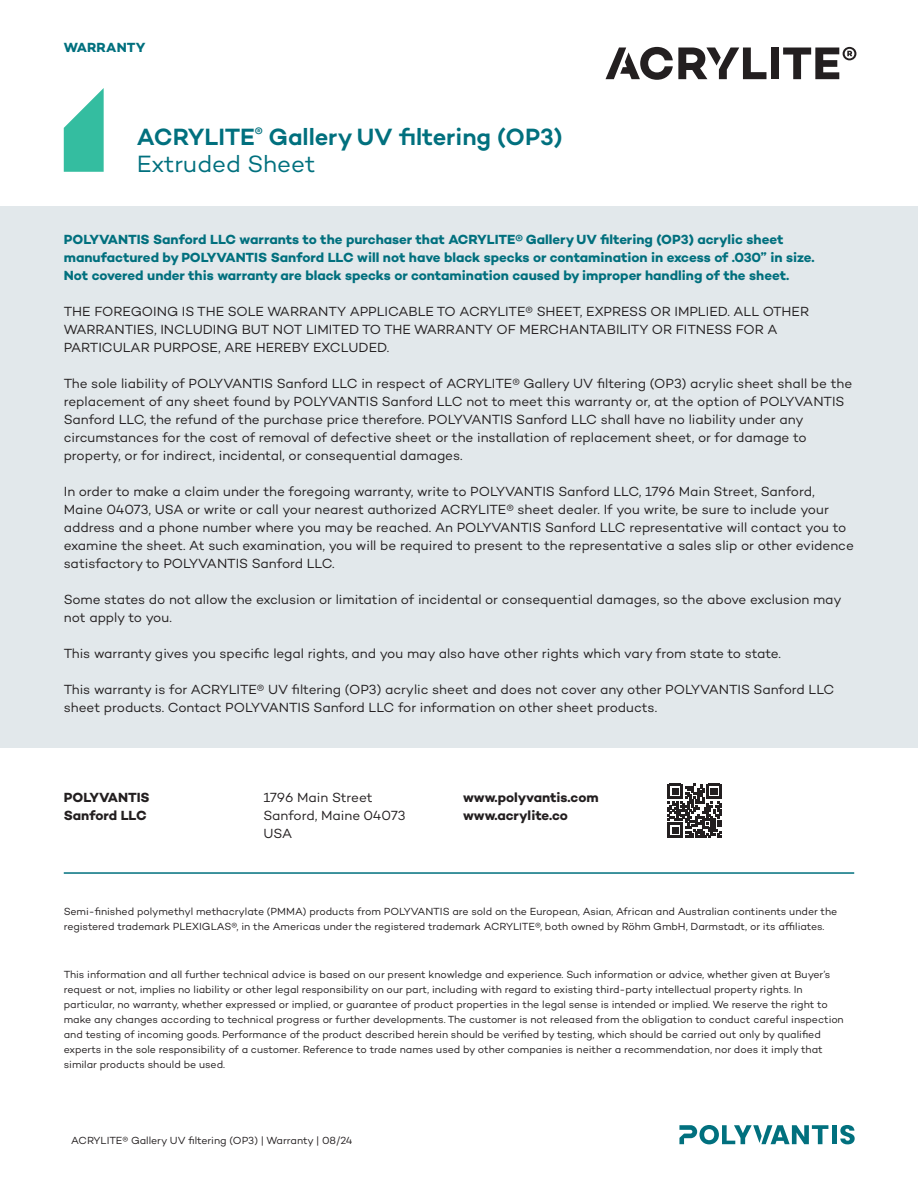
<style>
.page{position:relative;width:918px;height:1188px;background:#fff}
.page>*{position:absolute;margin:0;border:0;box-sizing:border-box;transform-origin:0 0}
.t1{font:600 24px/27px "Campton";color:#01707e}
.Fließtext{font:13.5px/18px "Campton";letter-spacing:-.005em;color:#231f20}
.Fließtext-2{font:700 13.5px/18px "Campton";color:#01707e}
.Fließtext-3{font:700 13.5px/18px "Campton";color:#231f20}
.Fließtext_klein{font:10.5px/15px "Campton";letter-spacing:-.005em;color:#231f20}
.s1{font-weight:400}
</style>
<div class="page">
<svg style="left:679px;top:1125px;width:149px;height:19px"></svg>
<hr style="left:832px;top:1125px;width:4px;height:19px;background:#01707e">
<svg style="left:840px;top:1125px;width:15px;height:19px"></svg>
<div style="left:771px;top:48px;width:8px;height:31px;background:#231f20"></div>
<svg style="left:783px;top:47px;width:73px;height:32px"></svg>
<svg style="left:606px;top:47px;width:160px;height:33px"></svg>
<svg style="left:64px;top:88px;width:40px;height:84px"></svg>
<div style="left:0;top:206px;width:918px;height:542px;background:#e2e8eb"></div>
<hr style="left:64px;top:872px;width:790px;height:2px;background:#01707e">
<svg style="left:668px;top:784px;width:54px;height:54px"></svg>
<p class="Fließtext-2" style="left:64px;top:38px;width:83px">WARRANTY</p>
<h1 class="t1" style="left:137px;top:122px;width:427px">ACRYLITE<sup>®</sup> Gallery UV filtering (OP3)<br><span class="s1">Extruded Sheet</span></h1>
<p class="Fließtext-2" style="left:64px;top:230px;width:752px">POLYVANTIS Sanford LLC warrants to the purchaser that ACRYLITE® Gallery UV filtering (OP3) acrylic sheet manufactured by POLYVANTIS Sanford LLC will not have black specks or contamination in excess of .030” in size.<br>Not covered under this warranty are black specks or contamination caused by improper handling of the sheet.</p>
<p class="Fließtext" style="left:64px;top:302px;width:747px">THE FOREGOING IS THE SOLE WARRANTY APPLICABLE TO ACRYLITE® SHEET, EXPRESS OR IMPLIED. ALL OTHER<br>WARRANTIES, INCLUDING BUT NOT LIMITED TO THE WARRANTY OF MERCHANTABILITY OR FITNESS FOR A<br>PARTICULAR PURPOSE, ARE HEREBY EXCLUDED.</p>
<p class="Fließtext" style="left:64px;top:374px;width:790px">The sole liability of POLYVANTIS Sanford LLC in respect of ACRYLITE® Gallery UV filtering (OP3) acrylic sheet shall be the replacement of any sheet found by POLYVANTIS Sanford LLC not to meet this warranty or, at the option of POLYVANTIS Sanford LLC, the refund of the purchase price therefore. POLYVANTIS Sanford LLC shall have no liability under any circumstances for the cost of removal of defective sheet or the installation of replacement sheet, or for damage to property, or for indirect, incidental, or consequential damages.</p>
<p class="Fließtext" style="left:64px;top:482px;width:792px">In order to make a claim under the foregoing warranty, write to POLYVANTIS Sanford LLC, 1796 Main Street, Sanford, Maine 04073, USA or write or call your nearest authorized ACRYLITE® sheet dealer. If you write, be sure to include your address and a phone number where you may be reached. An POLYVANTIS Sanford LLC representative will contact you to examine the sheet. At such examination, you will be required to present to the representative a sales slip or other evidence satisfactory to POLYVANTIS Sanford LLC.</p>
<p class="Fließtext" style="left:64px;top:590px;width:779px">Some states do not allow the exclusion or limitation of incidental or consequential damages, so the above exclusion may not apply to you.</p>
<p class="Fließtext" style="left:64px;top:644px;width:719px">This warranty gives you specific legal rights, and you may also have other rights which vary from state to state.</p>
<p class="Fließtext" style="left:64px;top:680px;width:772px">This warranty is for ACRYLITE® UV filtering (OP3) acrylic sheet and does not cover any other POLYVANTIS Sanford LLC sheet products. Contact POLYVANTIS Sanford LLC for information on other sheet products.</p>
<p class="Fließtext-3" style="left:64px;top:788px;width:87px">POLYVANTIS<br>Sanford LLC</p>
<p class="Fließtext" style="left:263px;top:788px;width:144px">1796 Main Street<br>Sanford, Maine 04073<br>USA</p>
<p class="Fließtext-3" style="left:463px;top:788px;width:137px">www.polyvantis.com www.acrylite.co</p>
<p class="Fließtext_klein" style="left:64px;top:904px;width:775px">Semi-finished polymethyl methacrylate (PMMA) products from POLYVANTIS are sold on the European, Asian, African and Australian continents under the registered trademark PLEXIGLAS®, in the Americas under the registered trademark ACRYLITE®, both owned by Röhm GmbH, Darmstadt, or its affiliates.</p>
<p class="Fließtext_klein" style="left:64px;top:967px;width:782px">This information and all further technical advice is based on our present knowledge and experience. Such information or advice, whether given at Buyer’s request or not, implies no liability or other legal responsibility on our part, including with regard to existing third-party intellectual property rights. In particular, no warranty, whether expressed or implied, or guarantee of product properties in the legal sense is intended or implied. We reserve the right to make any changes according to technical progress or further developments. The customer is not released from the obligation to conduct careful inspection and testing of incoming goods. Performance of the product described herein should be verified by testing, which should be carried out only by qualified experts in the sole responsibility of a customer. Reference to trade names used by other companies is neither a recommendation, nor does it imply that similar products should be used.</p>
<p class="Fließtext_klein" style="left:71px;top:1132px;width:283px">ACRYLITE® Gallery UV filtering (OP3) | Warranty | 08/24</p>
</div>
